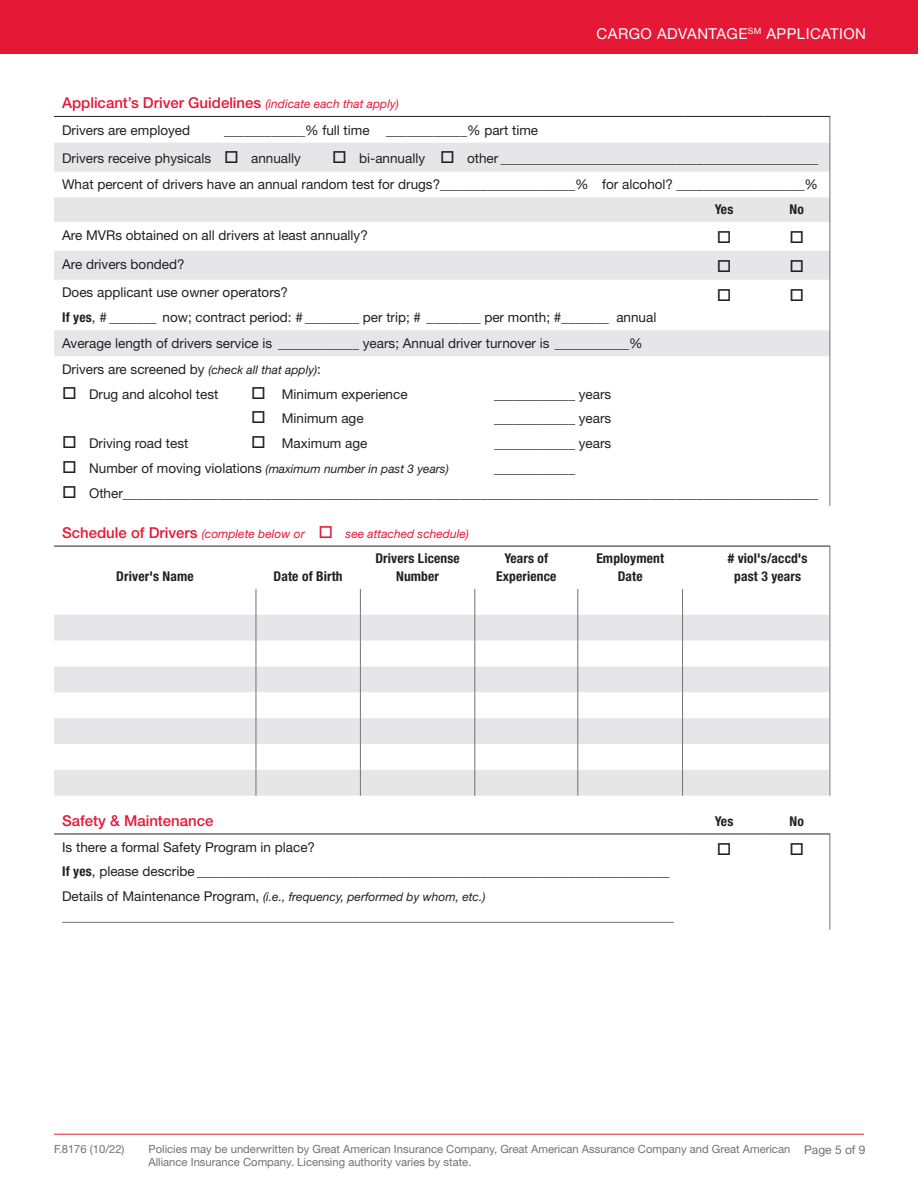
<style>
.page{position:relative;width:918px;height:1188px;background:#fff}
.page>*{position:absolute;margin:0;border:0;box-sizing:border-box;transform-origin:0 0}
.Table_Body_Content{font:500 15px "Helvetica Neue LT Std";color:#e51836}
.t1{font:15px "Helvetica Neue LT Std";letter-spacing:.03em;color:#fff}
.Table_Indent{font:13.5px "Helvetica Neue LT Std";color:#231f20}
.Table_Body_Content_C{font:700 condensed 13.5px/18px "Helvetica Neue LT Std";letter-spacing:.01em;color:#231f20;text-align:center}
.Table_Body_Content-2{font:700 condensed 13.5px "Helvetica Neue LT Std";letter-spacing:.01em;color:#231f20}
.Table_Indent-2{font:700 condensed 13.5px "Helvetica Neue LT Std";letter-spacing:.01em;color:#231f20}
.Table_Indent-3{font:italic 12px "Helvetica Neue LT Std";color:#231f20}
.Table_Body_Content-3{font:italic 12px "Helvetica Neue LT Std";color:#e51836}
.t2{font:12px "Helvetica Neue LT Std";color:#717074}
.t3{font:11.25px/13.5px "Helvetica Neue LT Std";color:#717074}
.s1{font-weight:400;font-style:italic;font-size:12px}
.s2{font-weight:700;font-stretch:condensed}
.s3{font-style:italic;font-size:12px}
.s4{font-style:normal;font-size:13.5px}
.s5{font-weight:500;font-style:normal;font-size:15px}
</style>
<div class="page">
<div style="left:0;top:0;width:918px;height:54px;background:#e51836"></div>
<hr style="left:54px;top:1134px;width:810px;height:1px;background:#e51836">
<svg style="left:54px;top:143px;width:776px;height:213px;fill:#ededef"></svg>
<hr style="left:54px;top:116px;width:631px;height:1px;background:#231f20">
<hr style="left:685px;top:116px;width:79px;height:1px;background:#231f20">
<hr style="left:764px;top:116px;width:66px;height:1px;background:#231f20">
<svg style="left:830px;top:117px;width:1px;height:163px"></svg>
<hr style="left:830px;top:280px;width:1px;height:50px;background:#717074">
<svg style="left:830px;top:330px;width:1px;height:26px"></svg>
<hr style="left:830px;top:356px;width:1px;height:150px;background:#717074">
<hr style="left:54px;top:546px;width:776px;height:1px;background:#231f20">
<hr style="left:830px;top:546px;width:1px;height:250px;background:#717074">
<svg style="left:54px;top:615px;width:775px;height:181px;fill:#e6e6e8"></svg>
<svg style="left:256px;top:589px;width:1px;height:207px"></svg>
<svg style="left:360px;top:589px;width:1px;height:207px"></svg>
<svg style="left:474px;top:589px;width:1px;height:207px"></svg>
<svg style="left:577px;top:589px;width:1px;height:207px"></svg>
<svg style="left:682px;top:589px;width:1px;height:207px"></svg>
<hr style="left:54px;top:834px;width:631px;height:1px;background:#231f20">
<hr style="left:685px;top:834px;width:79px;height:1px;background:#231f20">
<hr style="left:764px;top:834px;width:66px;height:1px;background:#231f20">
<hr style="left:830px;top:834px;width:1px;height:96px;background:#717074">
<svg style="left:718px;top:231px;width:12px;height:12px"></svg>
<svg style="left:791px;top:231px;width:12px;height:12px"></svg>
<svg style="left:718px;top:260px;width:12px;height:12px"></svg>
<svg style="left:791px;top:260px;width:12px;height:12px"></svg>
<svg style="left:718px;top:288px;width:12px;height:13px"></svg>
<svg style="left:791px;top:288px;width:12px;height:13px"></svg>
<p class="t1" style="left:597px;top:25px;width:271px">CARGO ADVANTAGE<sup>SM</sup> APPLICATION</p>
<p class="Table_Body_Content" style="left:62px;top:94px;width:338px">Applicant’s Driver Guidelines <span class="s1">(indicate each that apply)</span></p>
<p class="Table_Indent" style="left:62px;top:122px;width:130px">Drivers are employed</p>
<p class="Table_Indent" style="left:224px;top:122px;width:316px">____________% full time ____________% part time</p>
<p class="Table_Indent" style="left:62px;top:151px;width:240px">Drivers receive physicals □ annually</p>
<p class="Table_Indent" style="left:332px;top:151px;width:487px">□ bi-annually □ other _______________________________________________</p>
<p class="Table_Indent" style="left:62px;top:176px;width:758px">What percent of drivers have an annual random test for drugs?____________________% for alcohol? ___________________%</p>
<p class="Table_Indent-2" style="left:715px;top:201px;width:20px">Yes</p>
<p class="Table_Indent-2" style="left:790px;top:201px;width:16px">No</p>
<p class="Table_Indent" style="left:62px;top:227px;width:307px">Are MVRs obtained on all drivers at least annually?</p>
<p class="Table_Indent" style="left:62px;top:256px;width:124px">Are drivers bonded?</p>
<p class="Table_Indent" style="left:62px;top:285px;width:228px">Does applicant use owner operators?</p>
<p class="Table_Indent" style="left:62px;top:309px;width:596px"><span class="s2">If yes</span>, # _______ now; contract period: # ________ per trip; # ________ per month; #_______ annual</p>
<p class="Table_Indent" style="left:62px;top:335px;width:582px">Average length of drivers service is ____________ years; Annual driver turnover is ___________%</p>
<p class="Table_Indent" style="left:62px;top:361px;width:260px">Drivers are screened by <span class="s3">(check all that apply)</span>:</p>
<p class="Table_Indent" style="left:62px;top:386px;width:158px">□ Drug and alcohol test</p>
<p class="Table_Indent" style="left:251px;top:386px;width:158px">□ Minimum experience</p>
<p class="Table_Indent" style="left:494px;top:386px;width:119px">____________ years</p>
<p class="Table_Indent" style="left:251px;top:411px;width:114px">□ Minimum age</p>
<p class="Table_Indent" style="left:494px;top:411px;width:119px">____________ years</p>
<p class="Table_Indent" style="left:62px;top:435px;width:128px">□ Driving road test</p>
<p class="Table_Indent" style="left:251px;top:435px;width:118px">□ Maximum age</p>
<p class="Table_Indent" style="left:494px;top:435px;width:119px">____________ years</p>
<p class="Table_Indent-3" style="left:62px;top:461px;width:388px">□ <span class="s4">Number of moving violations</span> (maximum number in past 3 years)</p>
<p class="Table_Indent" style="left:494px;top:460px;width:82px">____________</p>
<p class="Table_Indent" style="left:62px;top:485px;width:757px">□ Other_______________________________________________________________________________________________________</p>
<p class="Table_Body_Content-3" style="left:62px;top:526px;width:408px"><span class="s5">Schedule of Drivers</span> (complete below or □ see attached schedule)</p>
<p class="Table_Body_Content-2" style="left:116px;top:568px;width:79px">Driver's Name</p>
<p class="Table_Body_Content_C" style="left:274px;top:567px;width:71px">Date of Birth</p>
<p class="Table_Body_Content_C" style="left:375px;top:549px;width:86px">Drivers License<br>Number</p>
<p class="Table_Body_Content_C" style="left:496px;top:549px;width:62px">Years of<br>Experience</p>
<p class="Table_Body_Content_C" style="left:596px;top:549px;width:69px">Employment<br>Date</p>
<p class="Table_Body_Content_C" style="left:728px;top:549px;width:81px"># viol's/accd's past 3 years</p>
<p class="Table_Body_Content" style="left:62px;top:812px;width:153px">Safety &amp; Maintenance</p>
<p class="Table_Indent-2" style="left:715px;top:813px;width:20px">Yes</p>
<p class="Table_Indent-2" style="left:790px;top:813px;width:16px">No</p>
<p class="Table_Indent" style="left:62px;top:839px;width:255px">Is there a formal Safety Program in place?</p>
<p class="Table_Indent" style="left:62px;top:864px;width:609px"><span class="s2">If yes</span>, please describe ______________________________________________________________________</p>
<p class="Table_Indent-3" style="left:62px;top:890px;width:425px"><span class="s4">Details of Maintenance Program,</span> (i.e., frequency, performed by whom, etc.)</p>
<p class="Table_Indent-3" style="left:62px;top:910px;width:613px">______________________________________________________________________________________________________</p>
<p class="t3" style="left:54px;top:1142px;width:72px">F.8176 (10/22)</p>
<p class="t3" style="left:148px;top:1142px;width:643px">Policies may be underwritten by Great American Insurance Company, Great American Assurance Company and Great American<br>Alliance Insurance Company. Licensing authority varies by state.</p>
<p class="t2" style="left:804px;top:1142px;width:63px">Page 5 of 9</p>
</div>
